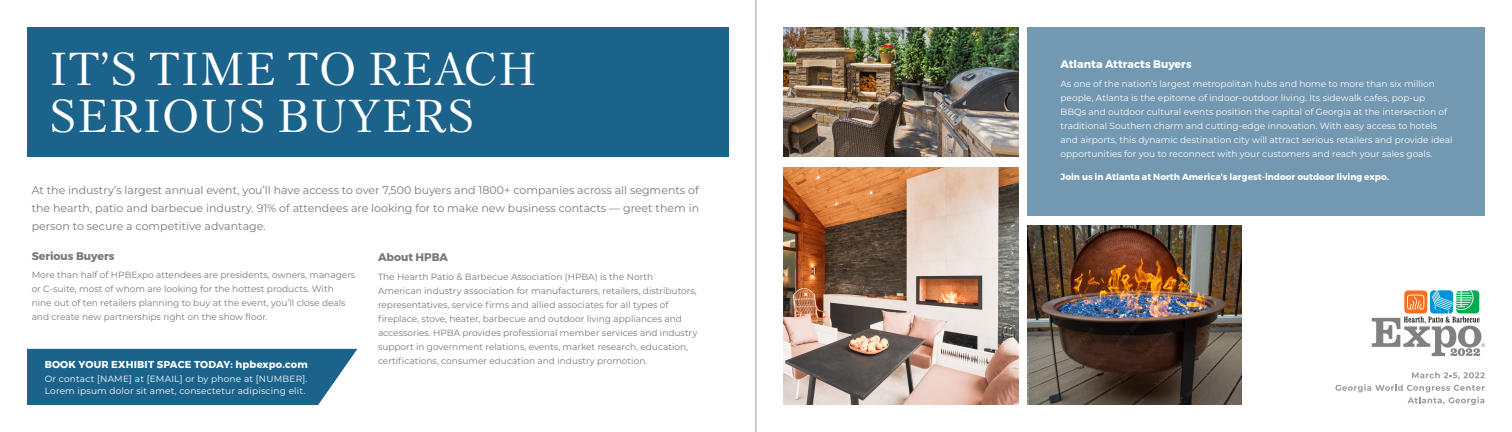
<style>
.page{position:relative;width:1512px;height:432px;background:#fff}
.page>*{position:absolute;margin:0;border:0;box-sizing:border-box;transform-origin:0 0}
.t1{font:46px/47px "Petersburg";letter-spacing:.01em;color:#fff}
.t2{font:11px/18px "Montserrat";color:#73787d;text-align:justify}
.t3{font:700 11px "Montserrat";color:#73787d}
.t4{font:700 11px "Montserrat";color:#fff}
.t5{font:700 10px "Montserrat";letter-spacing:.02em;color:#fff}
.t6{font:9px/14px "Montserrat";color:#73787d}
.t7{font:9px/14px "Montserrat";color:#fff}
.t8{font:9px "Montserrat";letter-spacing:.02em;color:#fff}
.t9{font:700 9px "Montserrat";color:#fff}
</style>
<div class="page">
<div style="left:1028px;top:27px;width:457px;height:189px;background:#7298b2"></div>
<div style="left:27px;top:27px;width:702px;height:130px;background:#1b638b"></div>
<div style="left:27px;top:349px;width:331px;height:56px;background:#1b638b"></div>
<svg style="left:1372px;top:290px;width:113px;height:66px"></svg>
<svg style="left:1335px;top:372px;width:150px;height:33px"></svg>
<img style="left:783px;top:167px;width:235px;height:238px">
<img style="left:783px;top:27px;width:235px;height:130px">
<img style="left:1028px;top:225px;width:214px;height:180px">
<hr style="left:756px;top:0;width:1px;height:432px;background:#999">
<p class="t1" style="left:49px;top:45px;width:489px">IT’S TIME TO REACH<br>SERIOUS BUYERS</p>
<p class="t2" style="left:32px;top:180px;width:669px">At the industry’s largest annual event, you’ll have access to over 7,500 buyers and 1800+ companies across all segments of the hearth, patio and barbecue industry. 91% of attendees are looking for to make new business contacts — greet them in person to secure a competitive advantage.</p>
<p class="t3" style="left:32px;top:247px;width:84px">Serious Buyers</p>
<p class="t6" style="left:32px;top:268px;width:325px">More than half of HPBExpo attendees are presidents, owners, managers or C-suite, most of whom are looking for the hottest products. With nine out of ten retailers planning to buy at the event, you’ll close deals and create new partnerships right on the show floor.</p>
<p class="t5" style="left:45px;top:356px;width:265px">BOOK YOUR EXHIBIT SPACE TODAY: hpbexpo.com</p>
<p class="t8" style="left:45px;top:372px;width:264px">Or contact [NAME] at [EMAIL] or by phone at [NUMBER].</p>
<p class="t8" style="left:45px;top:384px;width:262px">Lorem ipsum dolor sit amet, consectetur adipiscing elit.</p>
<p class="t3" style="left:378px;top:248px;width:72px">About HPBA</p>
<p class="t6" style="left:378px;top:269px;width:321px">The Hearth Patio &amp; Barbecue Association (HPBA) is the North American industry association for manufacturers, retailers, distributors, representatives, service firms and allied associates for all types of fireplace, stove, heater, barbecue and outdoor living appliances and accessories. HPBA provides professional member services and industry support in government relations, events, market research, education, certifications, consumer education and industry promotion.</p>
<p class="t4" style="left:1061px;top:56px;width:133px">Atlanta Attracts Buyers</p>
<p class="t7" style="left:1061px;top:76px;width:394px">As one of the nation’s largest metropolitan hubs and home to more than six million people, Atlanta is the epitome of indoor-outdoor living. Its sidewalk cafes, pop-up BBQs and outdoor cultural events position the capital of Georgia at the intersection of traditional Southern charm and cutting-edge innovation. With easy access to hotels and airports, this dynamic destination city will attract serious retailers and provide ideal opportunities for you to reconnect with your customers and reach your sales goals.</p>
<p class="t9" style="left:1061px;top:169px;width:330px">Join us in Atlanta at North America’s largest-indoor outdoor living expo.</p>
</div>
